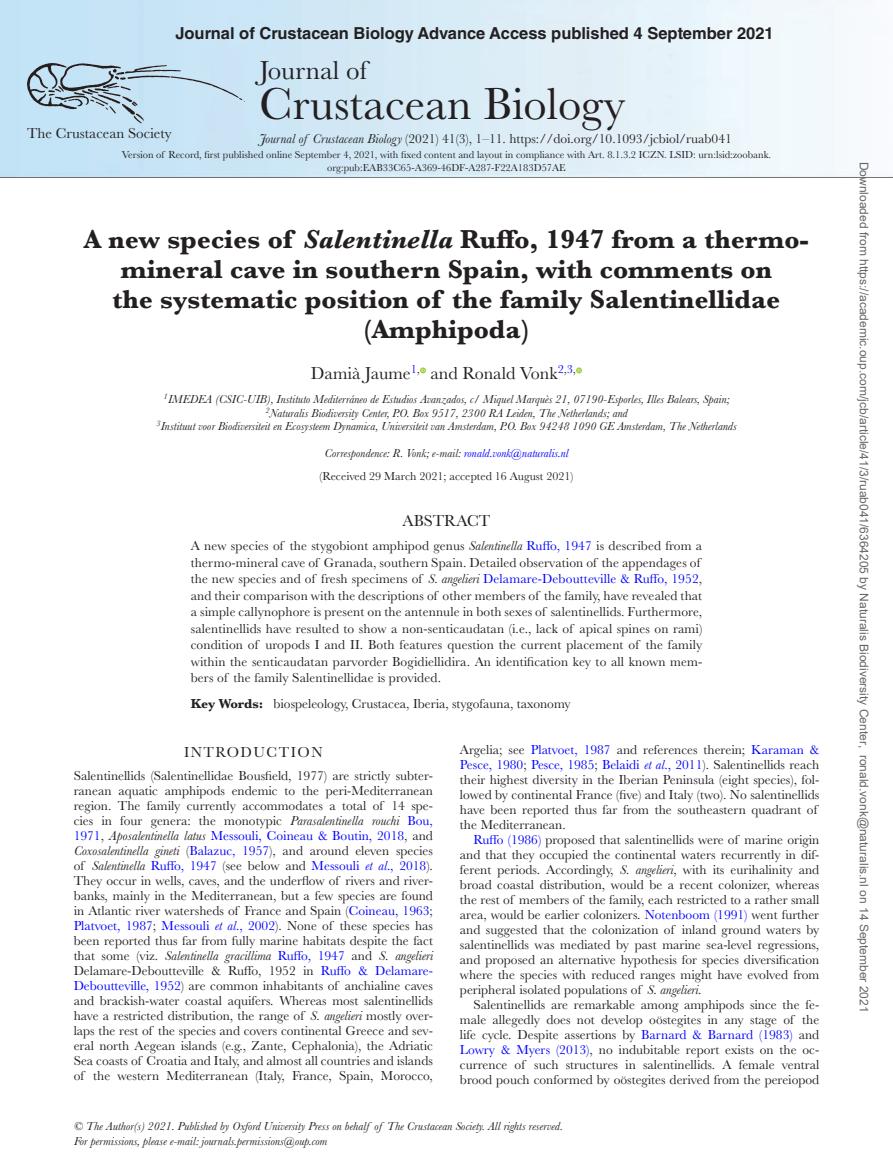
<style>
.page{position:relative;width:893px;height:1174px;background:#fff}
.page>*{position:absolute;margin:0;border:0;box-sizing:border-box;transform-origin:0 0}
.t1{font:46.5px "Baskerville MT Std";color:#231f20}
.t2{font:700 27px/30px "Baskerville MT Std";color:#231f20;text-align:center}
.t3{font:27px "Baskerville MT Std";color:#231f20}
.t4{font:18px "Baskerville MT Std";color:#231f20}
.t5{font:700 16.5px "Helvetica LT Std";color:#231f20}
.t6{font:16.5px "Baskerville MT Std";color:#231f20}
.t7{font:15px "Baskerville MT Std";color:#242021}
.t8{font:15px "Baskerville MT Std";letter-spacing:.1em;color:#231f20}
.t9{font:13.5px/15px "Baskerville MT Std";letter-spacing:.01em;color:#231f20;text-align:justify}
.t10{font:italic 12px/13.5px "Baskerville MT Std";color:#231f20}
.t11{font:12px "Arial";color:#666}
.t12{font:12px/22.5px "Baskerville MT Std";color:#231f20;text-align:center}
.t13{font:10.5px/13.5px "Baskerville MT Std";color:#231f20;text-align:center}
.s1{font-style:italic}
.s2{font-style:italic;color:#00f}
.s3{color:#00f}
.s4{font-weight:700}
</style>
<div class="page">
<img style="left:0;top:0;width:893px;height:178px">
<svg style="left:27px;top:63px;width:218px;height:60px;background:#b3ccdc"></svg>
<svg style="left:420px;top:367px;width:6px;height:6px"></svg>
<svg style="left:576px;top:367px;width:6px;height:6px"></svg>
<p class="t5" style="left:176px;top:23px;width:600px">Journal of Crustacean Biology Advance Access published 4 September 2021</p>
<h2 class="t3" style="left:260px;top:55px;width:109px">Journal of</h2>
<h1 class="t1" style="left:260px;top:77px;width:367px">Crustacean Biology</h1>
<p class="t9" style="left:260px;top:131px;width:474px"><span class="s1">Journal of Crustacean Biology</span> (2021) 41(3), 1–11. https://doi.org/10.1093/jcbiol/ruab041</p>
<p class="t7" style="left:27px;top:124px;width:146px">The Crustacean Society</p>
<p class="t13" style="left:122px;top:147px;width:651px">Version of Record, first published online September 4, 2021, with fixed content and layout in compliance with Art. 8.1.3.2 ICZN. LSID: urn:lsid:zoobank. org:pub:EAB33C65-A369-46DF-A287-F22A183D57AE</p>
<h2 class="t2" style="left:84px;top:225px;width:726px">A new species of <span class="s1">Salentinella</span> Ruffo, 1947 from a thermo&shy;mineral cave in southern Spain, with comments on<br>the systematic position of the family Salentinellidae (Amphipoda)</h2>
<h3 class="t4" style="left:311px;top:363px;width:267px">Damià Jaume<sup>1</sup><sup>,</sup> and Ronald Vonk<sup>2</sup><sup>,</sup><sup>3</sup><sup>,</sup></h3>
<p class="t10" style="left:156px;top:392px;width:582px;text-align:center"><sup>1</sup>IMEDEA (CSIC-UIB), Instituto Mediterráneo de Estudios Avanzados, c/ Miquel Marquès 21, 07190-Esporles, Illes Balears, Spain;<br><sup>2</sup>Naturalis Biodiversity Center, P.O. Box 9517, 2300 RA Leiden, The Netherlands; and<br><sup>3</sup>Instituut voor Biodiversiteit en Ecosysteem Dynamica, Universiteit van Amsterdam, P.O. Box 94248 1090 GE Amsterdam, The Netherlands</p>
<p class="t12" style="left:320px;top:442px;width:255px"><span class="s1">Correspondence: R. Vonk; e-mail:</span> <span class="s2">ronald.vonk@naturalis.nl </span>(Received 29 March 2021; accepted 16 August 2021)</p>
<p class="t6" style="left:403px;top:511px;width:89px">ABSTRACT</p>
<p class="t9" style="left:191px;top:537px;width:513px;line-height:16.5px;text-align:left">A new species of the stygobiont amphipod genus <span class="s1">Salentinella</span> <span class="s3">Ruffo, 1947</span> is described from a thermo-mineral cave of Granada, southern Spain. Detailed observation of the appendages of the new species and of fresh specimens of <span class="s1">S. angelieri</span> <span class="s3">Delamare-Deboutteville &amp; Ruffo, 1952</span>, and their comparison with the descriptions of other members of the family, have revealed that a simple callynophore is present on the antennule in both sexes of salentinellids. Furthermore, salentinellids have resulted to show a non-senticaudatan (i.e., lack of apical spines on rami) condition of uropods I and II. Both features question the current placement of the family within the senticaudatan parvorder Bogidiellidira. An identification key to all known mem&shy;bers of the family Salentinellidae is provided.</p>
<p class="t9" style="left:191px;top:695px;width:382px"><span class="s4">Key Words:</span> biospeleology, Crustacea, Iberia, stygofauna, taxonomy</p>
<p class="t8" style="left:184px;top:743px;width:140px">INTRODUCTION</p>
<p class="t9" style="left:74px;top:768px;width:361px">Salentinellids (Salentinellidae Bousfield, 1977) are strictly subter&shy;ranean aquatic amphipods endemic to the peri-Mediterranean region. The family currently accommodates a total of 14 spe&shy;cies in four genera: the monotypic <span class="s1">Parasalentinella rouchi</span> <span class="s3">Bou, 1971</span>, <span class="s1">Aposalentinella latus</span> <span class="s3">Messouli, Coineau &amp; Boutin, 2018</span>, and <span class="s1">Coxosalentinella gineti</span> (<span class="s3">Balazuc, 1957</span>), and around eleven species of <span class="s1">Salentinella</span> <span class="s3">Ruffo, 1947</span> (see below and <span class="s3">Messouli</span> <span class="s2">et al.</span><span class="s3">, 2018</span>).<br>They occur in wells, caves, and the underflow of rivers and river&shy;banks, mainly in the Mediterranean, but a few species are found in Atlantic river watersheds of France and Spain (<span class="s3">Coineau, 1963</span>; <span class="s3">Platvoet, 1987</span>; <span class="s3">Messouli</span> <span class="s2">et al.</span><span class="s3">, 2002</span>). None of these species has been reported thus far from fully marine habitats despite the fact that some (viz. <span class="s1">Salentinella gracillima</span> <span class="s3">Ruffo, 1947</span> and <span class="s1">S. angelieri </span>Delamare-Deboutteville &amp; Ruffo, 1952 in <span class="s3">Ruffo &amp; Delamare-Deboutteville, 1952</span>) are common inhabitants of anchialine caves and brackish-water coastal aquifers. Whereas most salentinellids have a restricted distribution, the range of <span class="s1">S. angelieri</span> mostly over&shy;laps the rest of the species and covers continental Greece and sev&shy;eral north Aegean islands (e.g., Zante, Cephalonia), the Adriatic Sea coasts of Croatia and Italy, and almost all countries and islands of the western Mediterranean (Italy, France, Spain, Morocco,</p>
<p class="t9" style="left:460px;top:742px;width:361px;text-align:left">Argelia; see <span class="s3">Platvoet, 1987</span> and references therein; <span class="s3">Karaman &amp; Pesce, 1980</span>; <span class="s3">Pesce, 1985</span>; <span class="s3">Belaidi</span> <span class="s2">et al.</span><span class="s3">, 2011</span>). Salentinellids reach their highest diversity in the Iberian Peninsula (eight species), fol&shy;lowed by continental France (five) and Italy (two). No salentinellids have been reported thus far from the southeastern quadrant of the Mediterranean.</p>
<p class="t9" style="left:460px;top:832px;width:361px;text-indent:14px"><span class="s3">Ruffo (1986)</span> proposed that salentinellids were of marine origin and that they occupied the continental waters recurrently in dif&shy;ferent periods. Accordingly, <span class="s1">S. angelieri</span>, with its eurihalinity and broad coastal distribution, would be a recent colonizer, whereas the rest of members of the family, each restricted to a rather small area, would be earlier colonizers. <span class="s3">Notenboom (1991)</span> went further and suggested that the colonization of inland ground waters by salentinellids was mediated by past marine sea-level regressions, and proposed an alternative hypothesis for species diversification where the species with reduced ranges might have evolved from peripheral isolated populations of <span class="s1">S. angelieri</span>.</p>
<p class="t9" style="left:460px;top:997px;width:361px;text-indent:14px">Salentinellids are remarkable among amphipods since the fe&shy;male allegedly does not develop oöstegites in any stage of the life cycle. Despite assertions by <span class="s3">Barnard &amp; Barnard (1983)</span> and <span class="s3">Lowry &amp; Myers (2013)</span>, no indubitable report exists on the oc&shy;currence of such structures in salentinellids. A female ventral brood pouch conformed by oöstegites derived from the pereiopod</p>
<p class="t10" style="left:74px;top:1118px;width:491px;line-height:15px">© The Author(s) 2021. Published by Oxford University Press on behalf of The Crustacean Society. All rights reserved.<br>For permissions, please e-mail: journals.permissions@oup.com</p>
<p class="t11" style="left:868px;top:162px;width:852px;rotate:90deg">Downloaded from https://academic.oup.com/jcb/article/41/3/ruab041/6364205 by Naturalis Biodiversity Center, ronald.vonk@naturalis.nl on 14 September 2021</p>
</div>
